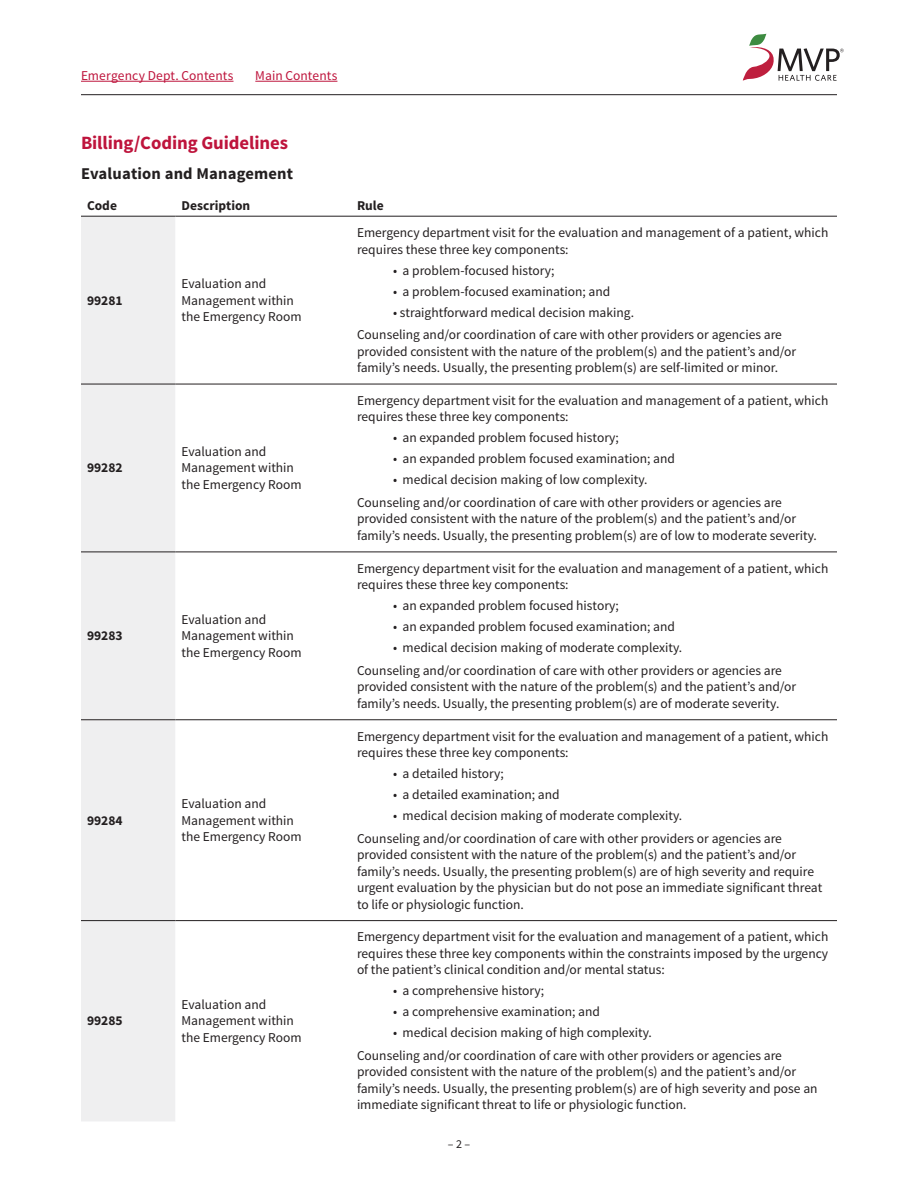
<style>
.page{position:relative;width:918px;height:1188px;background:#fff}
.page>*{position:absolute;margin:0;border:0;box-sizing:border-box;transform-origin:0 0}
.POLICIES_-_heading1{font:700 18.75px "Source Sans Pro";letter-spacing:-.005em;color:#be143c}
.POLICIES_-_heading3{font:700 16.5px "Source Sans Pro";letter-spacing:.01em;color:#231f20}
.POLICIES_TABLES_-_bo{font:13.5px/16.5px "Source Sans Pro";color:#231f20}
.POLICIES_TABLES_-_EM{font:13.5px "Source Sans Pro";color:#231f20}
.t1{font:13.5px "Source Sans Pro";letter-spacing:.005em;color:#be143c}
.POLICIES_TABLES_-_bo-2{font:700 13.5px "Source Sans Pro";color:#231f20}
.POLICIES_TABLES_-_co{font:700 13.5px "Source Sans Pro";color:#231f20}
.t2{font:12px "Source Sans Pro";color:#231f20}
</style>
<div class="page">
<svg style="left:743px;top:34px;width:101px;height:47px"></svg>
<hr style="left:81px;top:81px;width:153px;height:1px;background:#be143c">
<hr style="left:255px;top:81px;width:82px;height:1px;background:#be143c">
<hr style="left:81px;top:94px;width:756px;height:1px;background:#231f20">
<svg style="left:81px;top:215px;width:756px;height:1px"></svg>
<div style="left:81px;top:217px;width:95px;height:904px;background:#efeff0"></div>
<svg style="left:176px;top:383px;width:661px;height:539px"></svg>
<hr style="left:81px;top:216px;width:95px;height:1px;background:#231f20">
<hr style="left:176px;top:216px;width:175px;height:1px;background:#231f20">
<hr style="left:351px;top:216px;width:486px;height:1px;background:#231f20">
<hr style="left:81px;top:552px;width:95px;height:1px;background:#231f20">
<hr style="left:176px;top:552px;width:175px;height:1px;background:#231f20">
<hr style="left:351px;top:552px;width:486px;height:1px;background:#231f20">
<hr style="left:81px;top:720px;width:95px;height:1px;background:#231f20">
<hr style="left:176px;top:720px;width:175px;height:1px;background:#231f20">
<hr style="left:351px;top:720px;width:486px;height:1px;background:#231f20">
<hr style="left:81px;top:920px;width:95px;height:1px;background:#231f20">
<hr style="left:176px;top:920px;width:175px;height:1px;background:#231f20">
<hr style="left:351px;top:920px;width:486px;height:1px;background:#231f20">
<hr style="left:81px;top:384px;width:95px;height:1px;background:#231f20">
<hr style="left:176px;top:384px;width:175px;height:1px;background:#231f20">
<hr style="left:351px;top:384px;width:486px;height:1px;background:#231f20">
<p class="t1" style="left:81px;top:67px;width:154px">Emergency Dept. Contents</p>
<p class="t1" style="left:255px;top:67px;width:84px">Main Contents</p>
<p class="POLICIES_-_heading1" style="left:81px;top:131px;width:209px">Billing/Coding Guidelines</p>
<p class="POLICIES_-_heading3" style="left:81px;top:163px;width:214px">Evaluation and Management</p>
<p class="POLICIES_TABLES_-_co" style="left:87px;top:197px;width:32px">Code</p>
<p class="POLICIES_TABLES_-_co" style="left:182px;top:197px;width:70px">Description</p>
<p class="POLICIES_TABLES_-_co" style="left:357px;top:197px;width:28px">Rule</p>
<p class="POLICIES_TABLES_-_bo-2" style="left:87px;top:291px;width:37px">99281</p>
<p class="POLICIES_TABLES_-_bo-2" style="left:87px;top:459px;width:37px">99282</p>
<p class="POLICIES_TABLES_-_bo-2" style="left:87px;top:627px;width:37px">99283</p>
<p class="POLICIES_TABLES_-_bo-2" style="left:87px;top:811px;width:37px">99284</p>
<p class="POLICIES_TABLES_-_bo-2" style="left:87px;top:1012px;width:37px">99285</p>
<p class="POLICIES_TABLES_-_bo" style="left:182px;top:276px;width:122px">Evaluation and<br>Management within the Emergency Room</p>
<p class="POLICIES_TABLES_-_bo" style="left:182px;top:443px;width:122px">Evaluation and<br>Management within the Emergency Room</p>
<p class="POLICIES_TABLES_-_bo" style="left:182px;top:611px;width:122px">Evaluation and<br>Management within the Emergency Room</p>
<p class="POLICIES_TABLES_-_bo" style="left:182px;top:796px;width:122px">Evaluation and<br>Management within the Emergency Room</p>
<p class="POLICIES_TABLES_-_bo" style="left:182px;top:996px;width:122px">Evaluation and<br>Management within the Emergency Room</p>
<p class="POLICIES_TABLES_-_bo" style="left:357px;top:225px;width:473px">Emergency department visit for the evaluation and management of a patient, which requires these three key components:</p>
<p class="POLICIES_TABLES_-_EM" style="left:393px;top:262px;width:163px">• a problem-focused history;</p>
<p class="POLICIES_TABLES_-_EM" style="left:393px;top:283px;width:219px">• a problem-focused examination; and</p>
<p class="POLICIES_TABLES_-_EM" style="left:393px;top:304px;width:243px">• straightforward medical decision making.</p>
<p class="POLICIES_TABLES_-_bo" style="left:357px;top:327px;width:441px">Counseling and/or coordination of care with other providers or agencies are provided consistent with the nature of the problem(s) and the patient’s and/or family’s needs. Usually, the presenting problem(s) are self-limited or minor.</p>
<p class="POLICIES_TABLES_-_bo" style="left:357px;top:392px;width:473px">Emergency department visit for the evaluation and management of a patient, which requires these three key components:</p>
<p class="POLICIES_TABLES_-_EM" style="left:393px;top:430px;width:227px">• an expanded problem focused history;</p>
<p class="POLICIES_TABLES_-_EM" style="left:393px;top:451px;width:283px">• an expanded problem focused examination; and</p>
<p class="POLICIES_TABLES_-_EM" style="left:393px;top:472px;width:256px">• medical decision making of low complexity.</p>
<p class="POLICIES_TABLES_-_bo" style="left:357px;top:494px;width:461px">Counseling and/or coordination of care with other providers or agencies are provided consistent with the nature of the problem(s) and the patient’s and/or family’s needs. Usually, the presenting problem(s) are of low to moderate severity.</p>
<p class="POLICIES_TABLES_-_bo" style="left:357px;top:560px;width:473px">Emergency department visit for the evaluation and management of a patient, which requires these three key components:</p>
<p class="POLICIES_TABLES_-_EM" style="left:393px;top:597px;width:227px">• an expanded problem focused history;</p>
<p class="POLICIES_TABLES_-_EM" style="left:393px;top:618px;width:283px">• an expanded problem focused examination; and</p>
<p class="POLICIES_TABLES_-_EM" style="left:393px;top:639px;width:291px">• medical decision making of moderate complexity.</p>
<p class="POLICIES_TABLES_-_bo" style="left:357px;top:662px;width:441px">Counseling and/or coordination of care with other providers or agencies are provided consistent with the nature of the problem(s) and the patient’s and/or family’s needs. Usually, the presenting problem(s) are of moderate severity.</p>
<p class="POLICIES_TABLES_-_bo" style="left:357px;top:728px;width:473px">Emergency department visit for the evaluation and management of a patient, which requires these three key components:</p>
<p class="POLICIES_TABLES_-_EM" style="left:393px;top:765px;width:112px">• a detailed history;</p>
<p class="POLICIES_TABLES_-_EM" style="left:393px;top:786px;width:168px">• a detailed examination; and</p>
<p class="POLICIES_TABLES_-_EM" style="left:393px;top:807px;width:291px">• medical decision making of moderate complexity.</p>
<p class="POLICIES_TABLES_-_bo" style="left:357px;top:830px;width:467px">Counseling and/or coordination of care with other providers or agencies are provided consistent with the nature of the problem(s) and the patient’s and/or family’s needs. Usually, the presenting problem(s) are of high severity and require urgent evaluation by the physician but do not pose an immediate significant threat to life or physiologic function.</p>
<p class="POLICIES_TABLES_-_bo" style="left:357px;top:929px;width:473px;text-align:justify">Emergency department visit for the evaluation and management of a patient, which requires these three key components within the constraints imposed by the urgency of the patient’s clinical condition and/or mental status:</p>
<p class="POLICIES_TABLES_-_EM" style="left:393px;top:983px;width:153px">• a comprehensive history;</p>
<p class="POLICIES_TABLES_-_EM" style="left:393px;top:1004px;width:209px">• a comprehensive examination; and</p>
<p class="POLICIES_TABLES_-_EM" style="left:393px;top:1025px;width:260px">• medical decision making of high complexity.</p>
<p class="POLICIES_TABLES_-_bo" style="left:357px;top:1047px;width:462px">Counseling and/or coordination of care with other providers or agencies are provided consistent with the nature of the problem(s) and the patient’s and/or family’s needs. Usually, the presenting problem(s) are of high severity and pose an immediate significant threat to life or physiologic function.</p>
<p class="t2" style="left:448px;top:1136px;width:24px">– 2 –</p>
</div>
